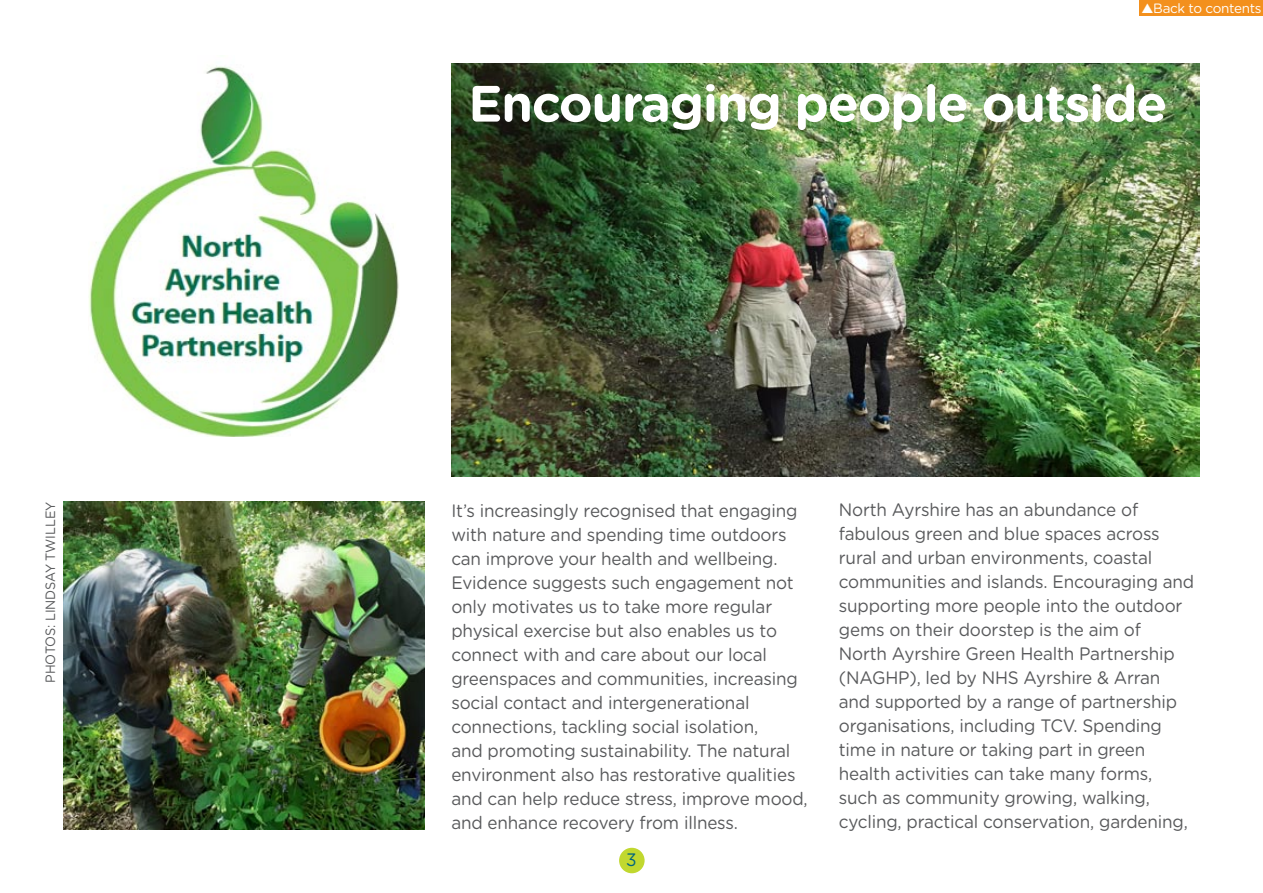
<style>
.page{position:relative;width:1263px;height:893px;background:#fff}
.page>*{position:absolute;margin:0;border:0;box-sizing:border-box;transform-origin:0 0}
.t1{font:700 51px "Gotham Rounded";letter-spacing:-.025em;color:#fff}
.t2{font:18px/24px "Gotham Rounded";letter-spacing:-.01em;color:#58595b;scale:.95 1}
.t3{font:18px "Gotham Rounded";color:#00647f;scale:.95 1}
.t4{font:13.5px "Gotham Rounded";letter-spacing:-.01em;color:#58595b;scale:.95 1}
.t5{font:13.5px "Gotham Rounded";letter-spacing:-.025em;color:#fff}
</style>
<div class="page">
<div style="left:619px;top:848px;width:26px;height:25px;background:#c1d82f;border-radius:50%"></div>
<img style="left:451px;top:64px;width:748px;height:412px">
<div style="left:1139px;top:0;width:124px;height:16px;background:#f3901d"></div>
<img style="left:89px;top:66px;width:310px;height:370px">
<img style="left:64px;top:502px;width:360px;height:327px">
<p class="t4" style="left:41px;top:683px;width:190px;rotate:-90deg">PHOTOS: LINDSAY TWILLEY</p>
<p class="t5" style="left:1141px;top:-1px;width:121px">▲Back to contents</p>
<h1 class="t1" style="left:468px;top:66px;width:701px">Encouraging people outside</h1>
<p class="t2" style="left:451px;top:498px;width:377px">It’s increasingly recognised that engaging with nature and spending time outdoors can improve your health and wellbeing.<br>Evidence suggests such engagement not only motivates us to take more regular physical exercise but also enables us to connect with and care about our local greenspaces and communities, increasing social contact and intergenerational connections, tackling social isolation,<br>and promoting sustainability. The natural environment also has restorative qualities and can help reduce stress, improve mood, and enhance recovery from illness.</p>
<p class="t2" style="left:839px;top:497px;width:376px">North Ayrshire has an abundance of fabulous green and blue spaces across rural and urban environments, coastal communities and islands. Encouraging and supporting more people into the outdoor gems on their doorstep is the aim of<br>North Ayrshire Green Health Partnership (NAGHP), led by NHS Ayrshire &amp; Arran and supported by a range of partnership organisations, including TCV. Spending time in nature or taking part in green health activities can take many forms, such as community growing, walking, cycling, practical conservation, gardening,</p>
<p class="t3" style="left:626px;top:847px;width:13px">3</p>
</div>
